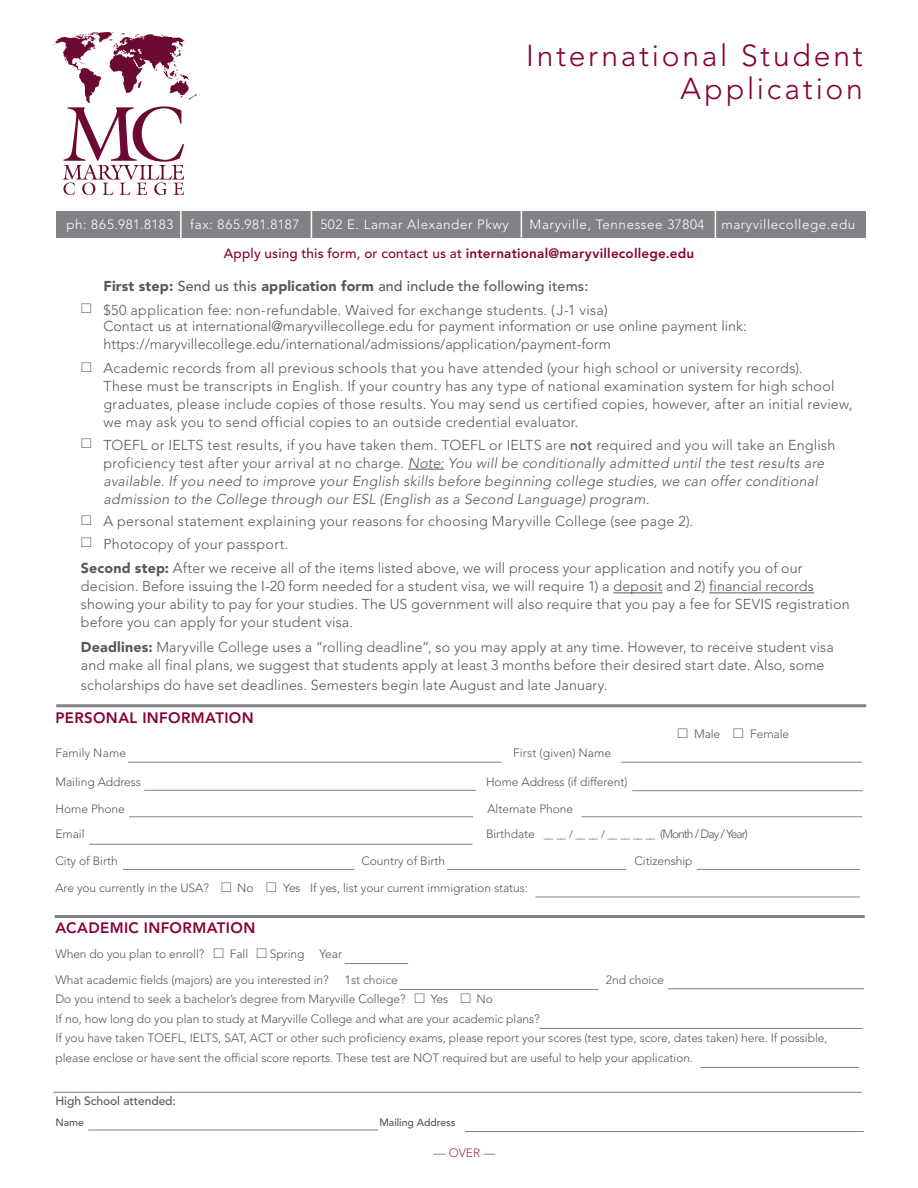
<style>
.page{position:relative;width:918px;height:1188px;background:#fff}
.page>*{position:absolute;margin:0;border:0;box-sizing:border-box;transform-origin:0 0}
.t1{font:300 30px/33px "Avenir";letter-spacing:.095em;color:#860037;text-align:right}
.t2{font:800 15px "Avenir";letter-spacing:.025em;color:#860037}
.t3{font:300 14.25px/18px "Avenir";letter-spacing:.01em;color:#57585a}
.t4{font:italic 300 14.25px/18px "Avenir";letter-spacing:.015em;color:#57585a}
.t5{font:800 13.5px "Avenir";letter-spacing:.015em;color:#860037}
.t6{font:300 13.35px "Avenir";letter-spacing:.045em;color:#fff}
.t7{font:300 12px/19.5px "Avenir";letter-spacing:-.005em;color:#57585a}
.t8{font:300 12px "Avenir";letter-spacing:-.08em;color:#57585a}
.t9{font:500 12px "Avenir";letter-spacing:-.005em;color:#57585a}
.t10{font:300 12px "Avenir";letter-spacing:.015em;color:#57585a}
.t11{font:300 12px "Avenir";color:#9b3552}
.t12{font:500 10.5px "Avenir";letter-spacing:-.005em;color:#57585a}
.s1{font-weight:500}
.s2{font-weight:900}
.s3{font-style:normal}
.s4{font-weight:500;font-style:normal}
.s5{font-size:10.5px}
.s6{font-family:"Universal Newswith Comm Pi";font-weight:400;font-size:10.5px}
</style>
<div class="page">
<div style="left:56px;top:211px;width:810px;height:26px;background:#808285"></div>
<svg style="left:311px;top:211px;width:1px;height:26px"></svg>
<hr style="left:180px;top:210px;width:2px;height:28px;background:#fff">
<svg style="left:521px;top:211px;width:1px;height:26px"></svg>
<svg style="left:715px;top:211px;width:1px;height:27px"></svg>
<hr style="left:408px;top:469px;width:36px;height:1px;background:#57585a">
<hr style="left:613px;top:593px;width:50px;height:1px;background:#57585a">
<hr style="left:709px;top:593px;width:105px;height:1px;background:#57585a">
<hr style="left:56px;top:704px;width:810px;height:3px;background:#808285">
<hr style="left:55px;top:915px;width:810px;height:3px;background:#808285">
<hr style="left:123px;top:869px;width:231px;height:1px;background:#808285">
<hr style="left:128px;top:762px;width:373px;height:1px;background:#808285">
<hr style="left:129px;top:817px;width:344px;height:1px;background:#808285">
<hr style="left:536px;top:897px;width:324px;height:1px;background:#808285">
<hr style="left:144px;top:790px;width:332px;height:1px;background:#808285">
<hr style="left:581px;top:817px;width:281px;height:1px;background:#808285">
<hr style="left:621px;top:762px;width:241px;height:1px;background:#808285">
<hr style="left:447px;top:869px;width:179px;height:1px;background:#808285">
<hr style="left:89px;top:844px;width:383px;height:1px;background:#808285">
<hr style="left:697px;top:869px;width:163px;height:1px;background:#808285">
<hr style="left:345px;top:963px;width:63px;height:1px;background:#808285">
<hr style="left:399px;top:989px;width:199px;height:1px;background:#808285">
<hr style="left:668px;top:988px;width:196px;height:1px;background:#808285">
<hr style="left:539px;top:1028px;width:324px;height:1px;background:#808285">
<hr style="left:53px;top:1092px;width:809px;height:1px;background:#808285">
<hr style="left:700px;top:1067px;width:159px;height:1px;background:#808285">
<hr style="left:88px;top:1130px;width:290px;height:1px;background:#808285">
<hr style="left:465px;top:1131px;width:399px;height:1px;background:#808285">
<hr style="left:632px;top:790px;width:231px;height:1px;background:#808285">
<svg style="left:52px;top:32px;width:145px;height:163px"></svg>
<h1 class="t1" style="left:526px;top:39px;width:338px">International Student<br>Application</h1>
<p class="t6" style="left:66px;top:216px;width:109px">ph: 865.981.8183</p>
<p class="t6" style="left:190px;top:216px;width:111px">fax: 865.981.8187</p>
<p class="t6" style="left:320px;top:216px;width:190px">502 E. Lamar Alexander Pkwy</p>
<p class="t6" style="left:530px;top:216px;width:176px">Maryville, Tennessee 37804</p>
<p class="t6" style="left:721px;top:216px;width:135px">maryvillecollege.edu</p>
<p class="t5" style="left:224px;top:245px;width:472px"><span class="s1">Apply using this form, or contact us at</span> international@maryvillecollege.edu</p>
<p class="t3" style="left:81px;top:274px;width:528px;line-height:24px;text-align:center"><span class="s2">First step:</span> <span class="s1">Send us this</span> <span class="s2">application form</span> <span class="s1">and include the following items:<br></span><sup>h</sup> $50 application fee: non-refundable. Waived for exchange students. (J-1 visa)</p>
<p class="t3" style="left:103px;top:317px;width:645px">Contact us at international@maryvillecollege.edu for payment information or use online payment link: https://maryvillecollege.edu/international/admissions/application/payment-form</p>
<p class="t3" style="left:103px;top:359px;width:751px;text-indent:-22px"><sup>h</sup> Academic records from all previous schools that you have attended (your high school or university records).<br>These must be transcripts in English. If your country has any type of national examination system for high school graduates, please include copies of those results. You may send us certified copies, however, after an initial review, we may ask you to send official copies to an outside credential evaluator.</p>
<p class="t4" style="left:103px;top:436px;width:733px;text-indent:-22px"><sup>h</sup> <span class="s3">TOEFL or IELTS test results, if you have taken them. TOEFL or IELTS are</span> <span class="s4">not</span> <span class="s3">required and you will take an English proficiency test after your arrival at no charge.</span> Note: You will be conditionally admitted until the test results are available. If you need to improve your English skills before beginning college studies, we can offer conditional admission to the College through our ESL (English as a Second Language) program.</p>
<p class="t3" style="left:81px;top:510px;width:614px;line-height:22.5px"><sup>h</sup> A personal statement explaining your reasons for choosing Maryville College (see page 2). <sup>h</sup> Photocopy of your passport.</p>
<p class="t3" style="left:81px;top:560px;width:770px"><span class="s2">Second step:</span> After we receive all of the items listed above, we will process your application and notify you of our decision. Before issuing the I-20 form needed for a student visa, we will require 1) a deposit and 2) financial records showing your ability to pay for your studies. The US government will also require that you pay a fee for SEVIS registration before you can apply for your student visa.</p>
<p class="t3" style="left:81px;top:638px;width:754px"><span class="s2">Deadlines:</span> Maryville College uses a “rolling deadline”, so you may apply at any time. However, to receive student visa and make all final plans, we suggest that students apply at least 3 months before their desired start date. Also, some</p>
<p class="t3" style="left:81px;top:676px;width:528px">scholarships do have set deadlines. Semesters begin late August and late January.</p>
<p class="t2" style="left:56px;top:709px;width:200px">PERSONAL INFORMATION</p>
<p class="t7" style="left:677px;top:724px;width:113px"><sup>h</sup> Male <sup>h</sup> Female</p>
<p class="t7" style="left:56px;top:743px;width:72px">Family Name</p>
<p class="t10" style="left:513px;top:746px;width:100px">First (given) Name</p>
<p class="t7" style="left:55px;top:772px;width:87px">Mailing Address</p>
<p class="t7" style="left:486px;top:772px;width:143px">Home Address (if different)</p>
<p class="t7" style="left:56px;top:799px;width:71px">Home Phone</p>
<p class="t7" style="left:488px;top:799px;width:87px">Alternate Phone</p>
<p class="t7" style="left:56px;top:824px;width:31px">Email</p>
<p class="t8" style="left:486px;top:827px;width:264px">Birthdate <span class="s5">__ __ / __ __ / __ __ __ __</span> (Month / Day / Year)</p>
<p class="t7" style="left:55px;top:851px;width:64px">City of Birth</p>
<p class="t7" style="left:361px;top:851px;width:85px">Country of Birth</p>
<p class="t7" style="left:634px;top:851px;width:60px">Citizenship</p>
<p class="t7" style="left:55px;top:878px;width:474px">Are you currently in the USA? <span class="s6">h</span> No <span class="s6">h</span> Yes If yes, list your current immigration status:</p>
<p class="t2" style="left:56px;top:919px;width:201px">ACADEMIC INFORMATION</p>
<p class="t7" style="left:56px;top:944px;width:251px">When do you plan to enroll? <span class="s6">h</span> Fall <span class="s6">h</span> Spring</p>
<p class="t7" style="left:55px;top:941px;width:288px;line-height:25.5px;text-indent:264px">Year<br>What academic fields (majors) are you interested in?</p>
<p class="t7" style="left:345px;top:970px;width:54px">1st choice</p>
<p class="t7" style="left:606px;top:970px;width:59px">2nd choice</p>
<p class="t7" style="left:55px;top:989px;width:774px">Do you intend to seek a bachelor’s degree from Maryville College? <span class="s6">h</span> Yes <span class="s6">h</span> No<br>If no, how long do you plan to study at Maryville College and what are your academic plans?<br>If you have taken TOEFL, IELTS, SAT, ACT or other such proficiency exams, please report your scores (test type, score, dates taken) here. If possible, please enclose or have sent the official score reports. These test are NOT required but are useful to help your application.</p>
<p class="t9" style="left:55px;top:1094px;width:122px">High School attended:</p>
<p class="t12" style="left:56px;top:1117px;width:30px">Name</p>
<p class="t12" style="left:379px;top:1117px;width:77px">Mailing Address</p>
<p class="t11" style="left:433px;top:1145px;width:64px">— OVER —</p>
</div>
